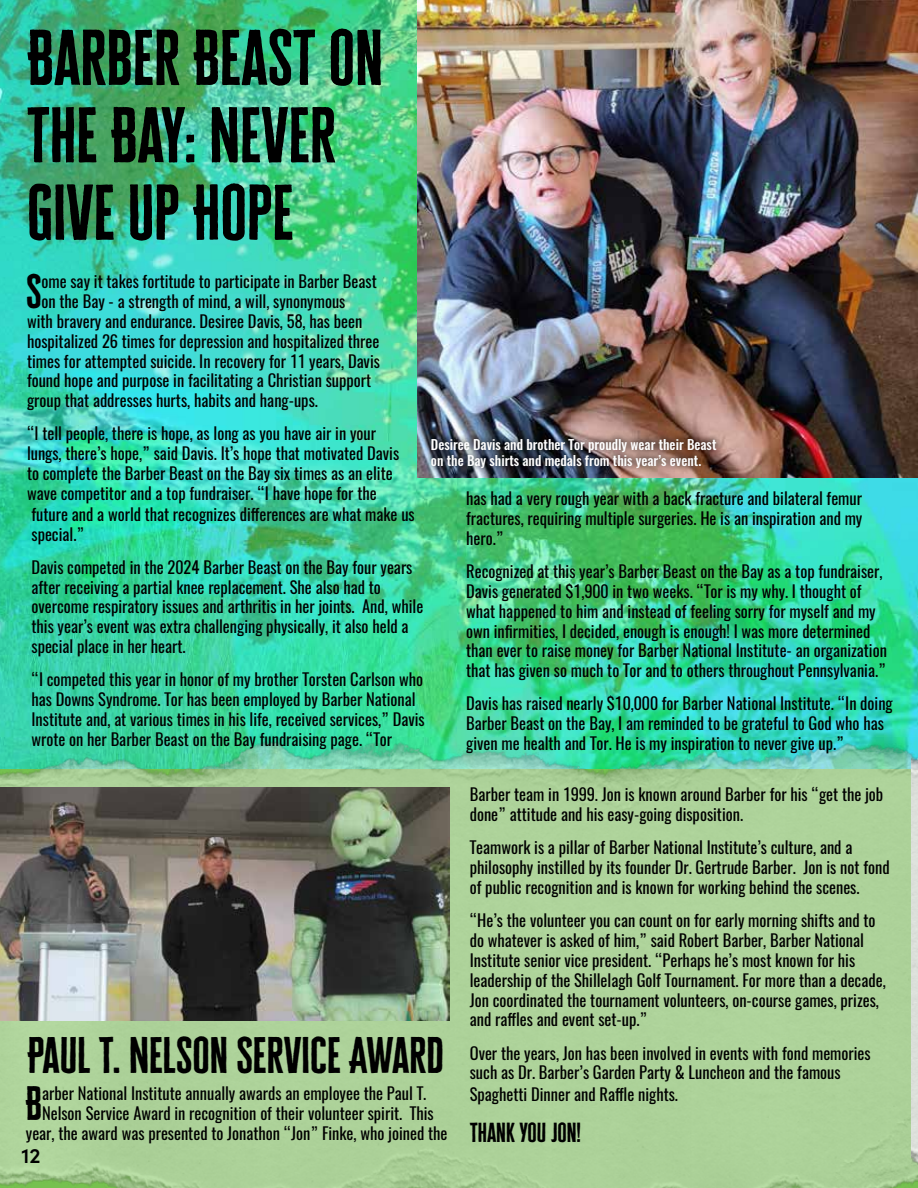
<style>
.page{position:relative;width:918px;height:1188px;background:#fff}
.page>*{position:absolute;margin:0;border:0;box-sizing:border-box;transform-origin:0 0}
.t1{font:64.5px/77.4px "Cheddar Gothic Sans";color:#000}
.t2{font:42px "Cheddar Gothic Sans";color:#000}
.t3{font:39.45px "Cheddar Gothic Sans";color:#000}
.t4{font:22.5px "Cheddar Gothic Sans";color:#000}
.t5{font:600 21px "Sofia Pro";color:#000}
.t6{font:16.5px/19.8px "Oswald";color:#000}
.t7{font:500 13.5px/16.2px "Oswald";color:#fff}
</style>
<div class="page">
<img style="left:0;top:0;width:918px;height:728px">
<img style="left:0;top:728px;width:918px;height:459px">
<img style="left:417px;top:0;width:501px;height:478px">
<img style="left:0;top:788px;width:450px;height:233px">
<img style="left:911px;top:720px;width:7px;height:459px">
<div style="left:424px;top:431px;width:299px;height:44px;background:#000;opacity:.89"></div>
<h1 class="t1" style="left:27px;top:19px;width:358px">BARBER BEAST ON<br>THE BAY: NEVER<br>GIVE UP HOPE</h1>
<h3 class="t3" style="left:26px;top:267px;width:17px">S</h3>
<p class="t6" style="left:42px;top:272px;width:337px">ome say it takes fortitude to participate in Barber Beast</p>
<p class="t6" style="left:42px;top:292px;width:305px">on the Bay - a strength of mind, a will, synonymous</p>
<p class="t6" style="left:27px;top:311px;width:337px">with bravery and endurance. Desiree Davis, 58, has been</p>
<p class="t6" style="left:27px;top:331px;width:354px">hospitalized 26 times for depression and hospitalized three</p>
<p class="t6" style="left:27px;top:351px;width:354px">times for attempted suicide. In recovery for 11 years, Davis</p>
<p class="t6" style="left:27px;top:371px;width:346px">found hope and purpose in facilitating a Christian support</p>
<p class="t6" style="left:27px;top:391px;width:292px">group that addresses hurts, habits and hang-ups.</p>
<p class="t6" style="left:27px;top:424px;width:374px">“I tell people, there is hope, as long as you have air in your lungs, there’s hope,” said Davis. It’s hope that motivated Davis to complete the Barber Beast on the Bay six times as an elite wave competitor and a top fundraiser. “I have hope for the</p>
<p class="t7" style="left:431px;top:436px;width:287px">Desiree Davis and brother Tor proudly wear their Beast on the Bay shirts and medals from this year’s event.</p>
<p class="t6" style="left:466px;top:489px;width:398px;text-align:justify">has had a very rough year with a back fracture and bilateral femur fractures, requiring multiple surgeries. He is an inspiration and my hero.”</p>
<p class="t6" style="left:466px;top:562px;width:422px">Recognized at this year’s Barber Beast on the Bay as a top fundraiser, Davis generated $1,900 in two weeks. “Tor is my why. I thought of what happened to him and instead of feeling sorry for myself and my own infirmities, I decided, enough is enough! I was more determined than ever to raise money for Barber National Institute- an organization that has given so much to Tor and to others throughout Pennsylvania.”</p>
<p class="t6" style="left:466px;top:694px;width:428px">Davis has raised nearly $10,000 for Barber National Institute. “In doing<br>Barber Beast on the Bay, I am reminded to be grateful to God who has given me health and Tor. He is my inspiration to never give up.”</p>
<p class="t6" style="left:32px;top:504px;width:385px">future and a world that recognizes differences are what make us special.”</p>
<p class="t6" style="left:32px;top:557px;width:393px">Davis competed in the 2024 Barber Beast on the Bay four years after receiving a partial knee replacement. She also had to overcome respiratory issues and arthritis in her joints. And, while this year’s event was extra challenging physically, it also held a special place in her heart.</p>
<p class="t6" style="left:32px;top:670px;width:395px">“I competed this year in honor of my brother Torsten Carlson who has Downs Syndrome. Tor has been employed by Barber National Institute and, at various times in his life, received services,” Davis wrote on her Barber Beast on the Bay fundraising page. “Tor</p>
<h2 class="t2" style="left:27px;top:1029px;width:418px">PAUL T. NELSON SERVICE AWARD</h2>
<h3 class="t3" style="left:26px;top:1079px;width:18px">B</h3>
<p class="t6" style="left:26px;top:1084px;width:423px;text-align:center">arber National Institute annually awards an employee the Paul T.<br>Nelson Service Award in recognition of their volunteer spirit. This year, the award was presented to Jonathon “Jon” Finke, who joined the</p>
<p class="t5" style="left:21px;top:1139px;width:21px">12</p>
<p class="t6" style="left:470px;top:785px;width:415px">Barber team in 1999. Jon is known around Barber for his “get the job done” attitude and his easy-going disposition.</p>
<p class="t6" style="left:470px;top:838px;width:421px">Teamwork is a pillar of Barber National Institute’s culture, and a philosophy instilled by its founder Dr. Gertrude Barber. Jon is not fond of public recognition and is known for working behind the scenes.</p>
<p class="t6" style="left:470px;top:911px;width:417px">“He’s the volunteer you can count on for early morning shifts and to do whatever is asked of him,” said Robert Barber, Barber National Institute senior vice president. “Perhaps he’s most known for his leadership of the Shillelagh Golf Tournament. For more than a decade, Jon coordinated the tournament volunteers, on-course games, prizes, and raffles and event set-up.”</p>
<p class="t6" style="left:470px;top:1043px;width:402px">Over the years, Jon has been involved in events with fond memories such as Dr. Barber’s Garden Party &amp; Luncheon and the famous</p>
<p class="t6" style="left:470px;top:1084px;width:210px">Spaghetti Dinner and Raffle nights.</p>
<h3 class="t4" style="left:470px;top:1118px;width:113px">THANK YOU JON!</h3>
</div>
